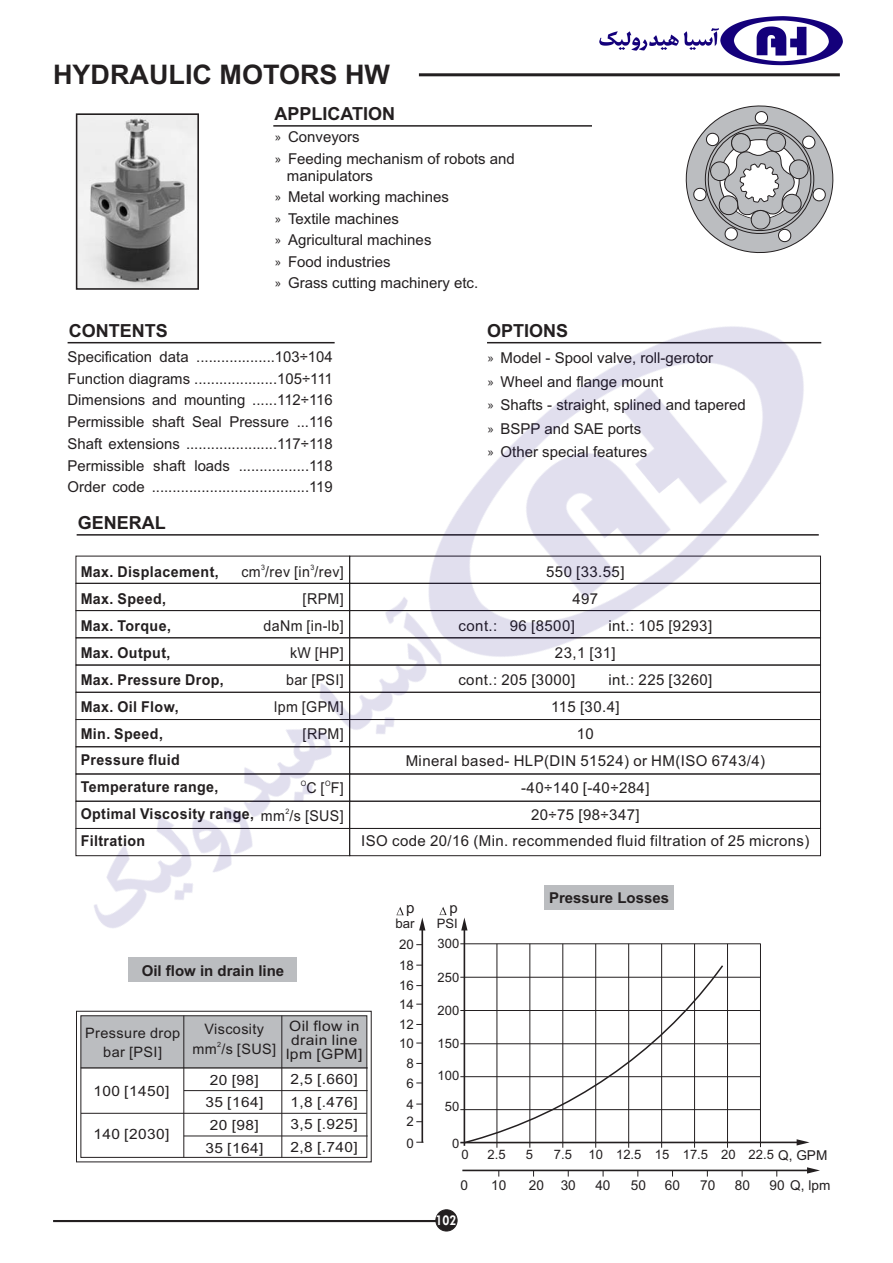
<style>
.page{position:relative;width:893px;height:1263px;background:#fff}
.page>*{position:absolute;margin:0;border:0;box-sizing:border-box;transform-origin:0 0}
.t1{font:700 27px "Arial";color:#231f20}
.t2{font:700 18px "Arial";color:#231f20}
.t3{font:15.15px "Arial";color:#231f20}
.t4{font:15px/21.8px "Arial";color:#231f20}
.t5{font:15px "Arial";letter-spacing:.03em;color:#231f20}
.t6{font:700 15px/26.8px "Arial";letter-spacing:.03em;color:#231f20;scale:.95 1}
.t7{font:15px/26.8px "Arial";letter-spacing:.03em;color:#231f20;text-align:right;scale:.95 1}
.t8{font:700 15px "Arial";color:#231f20}
.t9{font:15px/28px "Arial";color:#231f20;text-align:right;scale:.95 1}
.t10{font:14.85px "Arial";color:#231f20}
.t11{font:14.4px/18.8px "Arial";letter-spacing:.03em;color:#231f20;text-align:center}
.t12{font:14.4px/13.6px "Arial";letter-spacing:.03em;color:#231f20;text-align:center;scale:1.09 1}
.t13{font:14.25px "Arial";letter-spacing:.03em;color:#231f20;scale:1.09 1}
.t14{font:14.1px/22.6px "Arial";letter-spacing:.03em;color:#231f20;text-align:justify;scale:1.1 1}
.t15{font:13.65px "Arial";color:#231f20}
.t16{font:800 13.5px "Futura BT";color:#fff;scale:.84 1}
.t17{font:13.2px "Arial";color:#231f20}
.t18{font:13.05px "Arial";color:#231f20}
.t19{font:7.5px "Arial";color:#231f20;scale:.95 1}
.t20{font:7.2px "Arial";color:#231f20}
.s1{font-family:"Avant Garde IT Cby BT"}
.s2{font-size:13.65px}
</style>
<div class="page">
<img style="left:79px;top:116px;width:117px;height:132px">
<div style="left:76px;top:113px;width:123px;height:177px;border:2px solid #231f20"></div>
<hr style="left:419px;top:73px;width:421px;height:3px;background:#231f20">
<hr style="left:53px;top:1220px;width:383px;height:2px;background:#231f20">
<hr style="left:273px;top:125px;width:319px;height:2px;background:#231f20">
<svg style="left:685px;top:105px;width:149px;height:143px"></svg>
<svg style="left:460px;top:1015px;width:301px;height:133px"></svg>
<svg style="left:462px;top:1015px;width:263px;height:130px"></svg>
<hr style="left:460px;top:1142px;width:342px;height:1px;background:#231f20">
<svg style="left:796px;top:1139px;width:13px;height:7px"></svg>
<hr style="left:496px;top:944px;width:1px;height:204px;background:#231f20">
<hr style="left:529px;top:944px;width:1px;height:204px;background:#231f20">
<hr style="left:562px;top:944px;width:1px;height:204px;background:#231f20">
<hr style="left:595px;top:944px;width:1px;height:204px;background:#231f20">
<hr style="left:628px;top:944px;width:1px;height:204px;background:#231f20">
<hr style="left:661px;top:944px;width:1px;height:204px;background:#231f20">
<hr style="left:694px;top:944px;width:1px;height:204px;background:#231f20">
<hr style="left:727px;top:944px;width:1px;height:204px;background:#231f20">
<hr style="left:460px;top:1043px;width:300px;height:1px;background:#231f20">
<hr style="left:460px;top:1076px;width:300px;height:1px;background:#231f20">
<hr style="left:460px;top:1109px;width:300px;height:1px;background:#231f20">
<hr style="left:421px;top:925px;width:2px;height:218px;background:#231f20">
<hr style="left:463px;top:925px;width:2px;height:221px;background:#231f20">
<hr style="left:462px;top:1170px;width:351px;height:1px;background:#231f20">
<svg style="left:807px;top:1167px;width:13px;height:7px"></svg>
<div style="left:81px;top:1016px;width:286px;height:52px;background:#bbbdc0"></div>
<div style="left:80px;top:1015px;width:287px;height:143px;border:1px solid #231f20"></div>
<div style="left:76px;top:1011px;width:296px;height:151px;border:1px solid #231f20"></div>
<hr style="left:183px;top:1016px;width:1px;height:142px;background:#231f20">
<hr style="left:281px;top:1016px;width:1px;height:142px;background:#231f20">
<hr style="left:184px;top:1136px;width:184px;height:1px;background:#231f20">
<hr style="left:81px;top:1113px;width:286px;height:1px;background:#231f20">
<hr style="left:184px;top:1090px;width:184px;height:1px;background:#231f20">
<hr style="left:81px;top:1067px;width:287px;height:2px;background:#231f20">
<div style="left:436px;top:1210px;width:21px;height:21px;background:#231f20;border-radius:50%"></div>
<div style="left:436px;top:1210px;width:21px;height:21px;border:1px solid #231f20;border-radius:50%"></div>
<img style="left:67px;top:248px;width:755px;height:767px">
<img style="left:599px;top:16px;width:244px;height:50px">
<h1 class="t1" style="left:53px;top:65px;width:338px">HYDRAULIC MOTORS HW</h1>
<p class="t2" style="left:274px;top:107px;width:122px">APPLICATION</p>
<p class="t4" style="left:275px;top:128px;width:242px"><span class="s1">»</span> Conveyors<br><span class="s1">»</span> Feeding mechanism of robots and</p>
<p class="t4" style="left:275px;top:187px;width:176px"><span class="s1">»</span> Metal working machines <span class="s1">»</span> Textile machines</p>
<p class="t4" style="left:275px;top:252px;width:205px"><span class="s1">»</span> Food industries<br><span class="s1">»</span> Grass cutting machinery etc.</p>
<p class="t4" style="left:287px;top:166px;width:87px">manipulators</p>
<p class="t4" style="left:275px;top:230px;width:158px"><span class="s1">»</span> Agricultural machines</p>
<p class="t2" style="left:69px;top:324px;width:100px">CONTENTS</p>
<p class="t2" style="left:487px;top:324px;width:83px">OPTIONS</p>
<p class="t4" style="left:487px;top:348px;width:260px;line-height:23.4px"><span class="s1">»</span> Model - Spool valve, roll-gerotor<br><span class="s1">»</span> Wheel and flange mount<br><span class="s1">»</span> Shafts - straight, splined and tapered <span class="s1">»</span> BSPP and SAE ports<br><span class="s1">»</span> Other special features</p>
<p class="t4" style="left:68px;top:347px;width:267px;text-align:justify">Specification data ...................103 104<br>Function diagrams ....................105÷111<br>Dimensions and mounting ......112÷116<br>Permissible shaft Seal Pressure ...116<br>Shaft extensions ......................117÷118<br>Permissible shaft loads .................118<br>Order code ......................................119</p>
<p class="t4" style="left:300px;top:347px;width:10px">÷</p>
<p class="t2" style="left:78px;top:516px;width:89px">GENERAL</p>
<p class="t19" style="left:261px;top:564px;width:6px">3</p>
<p class="t19" style="left:310px;top:564px;width:6px">3</p>
<p class="t7" style="left:241px;top:560px;width:109px">cm /rev [in /rev] [RPM]<br>daNm [in-lb] kW [HP]<br>bar [PSI]<br>lpm [GPM] [RPM]</p>
<p class="t6" style="left:81px;top:560px;width:184px">Max. Displacement,<br>Max. Speed,<br>Max. Torque,<br>Max. Output,<br>Max. Pressure Drop,<br>Max. Oil Flow,<br>Min. Speed,<br>Pressure fluid<br>Temperature range,<br>Optimal Viscosity range,<br>Filtration</p>
<p class="t4" style="left:546px;top:563px;width:80px">550 [33.55]</p>
<p class="t4" style="left:572px;top:590px;width:27px">497</p>
<p class="t5" style="left:459px;top:620px;width:118px">cont.: 96 [8500]</p>
<p class="t5" style="left:608px;top:620px;width:105px">int.: 105 [9293]</p>
<p class="t4" style="left:555px;top:643px;width:62px">23,1 [31]</p>
<p class="t5" style="left:458px;top:674px;width:118px">cont.: 205 [3000]</p>
<p class="t5" style="left:608px;top:674px;width:105px">int.: 225 [3260]</p>
<p class="t4" style="left:551px;top:697px;width:70px">115 [30.4]</p>
<p class="t4" style="left:577px;top:724px;width:19px">10</p>
<p class="t5" style="left:406px;top:755px;width:361px">Mineral based- HLP(DIN 51524) or HM(ISO 6743/4)</p>
<p class="t5" style="left:521px;top:782px;width:130px">-40÷140 [-40÷284]</p>
<p class="t4" style="left:531px;top:805px;width:110px">20÷75 [98÷347]</p>
<p class="t5" style="left:361px;top:835px;width:450px">ISO code 20/16 (Min. recommended fluid filtration of 25 microns)</p>
<p class="t19" style="left:301px;top:780px;width:7px">O</p>
<p class="t19" style="left:325px;top:780px;width:7px">O</p>
<p class="t9" style="left:261px;top:776px;width:89px">C [ F]<br>mm /s [SUS]</p>
<p class="t19" style="left:285px;top:808px;width:6px">2</p>
<p class="t8" style="left:142px;top:965px;width:144px">Oil flow in drain line</p>
<p class="t11" style="left:85px;top:1025px;width:97px">Pressure drop bar PSI]</p>
<p class="t11" style="left:129px;top:1044px;width:6px">[</p>
<p class="t13" style="left:93px;top:1085px;width:71px">100 1450]</p>
<p class="t13" style="left:93px;top:1129px;width:71px">140 2030]</p>
<p class="t13" style="left:124px;top:1085px;width:5px">[</p>
<p class="t13" style="left:124px;top:1129px;width:5px">[</p>
<p class="t11" style="left:192px;top:1021px;width:85px;line-height:19.5px">Viscosity mm /s SUS]</p>
<p class="t20" style="left:217px;top:1042px;width:6px">2</p>
<p class="t11" style="left:237px;top:1041px;width:6px">[</p>
<p class="t14" style="left:205px;top:1070px;width:54px;text-align:center">20 98]<br>35 164]<br>20 [98]<br>35 [164]</p>
<p class="t14" style="left:232px;top:1070px;width:5px">[</p>
<p class="t14" style="left:227px;top:1093px;width:5px">[</p>
<p class="t12" style="left:286px;top:1021px;width:72px">Oil flow in drain line lpm GPM]</p>
<p class="t12" style="left:316px;top:1048px;width:5px">[</p>
<p class="t14" style="left:290px;top:1069px;width:63px">2,5 .660] 1,8 .476] 3,5 .925] 2,8 .740]</p>
<p class="t14" style="left:317px;top:1069px;width:5px">[ [ [ [</p>
<p class="t3" style="left:406px;top:902px;width:10px">p</p>
<p class="t17" style="left:396px;top:919px;width:21px">bar</p>
<p class="t10" style="left:450px;top:902px;width:10px">p</p>
<p class="t18" style="left:437px;top:918px;width:22px">PSI</p>
<p class="t17" style="left:399px;top:940px;width:16px">20</p>
<p class="t18" style="left:437px;top:939px;width:23px">300</p>
<p class="t17" style="left:399px;top:960px;width:16px">18</p>
<p class="t17" style="left:399px;top:981px;width:16px">16</p>
<p class="t17" style="left:399px;top:999px;width:16px">14</p>
<p class="t17" style="left:399px;top:1020px;width:16px">12</p>
<p class="t17" style="left:399px;top:1038px;width:16px">10</p>
<p class="t17" style="left:406px;top:1059px;width:9px">8</p>
<p class="t17" style="left:406px;top:1078px;width:9px">6</p>
<p class="t17" style="left:406px;top:1099px;width:9px">4</p>
<p class="t17" style="left:406px;top:1117px;width:9px">2</p>
<p class="t18" style="left:437px;top:972px;width:23px">250</p>
<p class="t18" style="left:437px;top:1006px;width:23px">200</p>
<p class="t18" style="left:437px;top:1039px;width:23px">150</p>
<p class="t18" style="left:437px;top:1070px;width:23px">100</p>
<p class="t18" style="left:445px;top:1102px;width:16px">50</p>
<p class="t8" style="left:549px;top:892px;width:122px">Pressure Losses</p>
<p class="t17" style="left:406px;top:1139px;width:9px">0</p>
<p class="t18" style="left:452px;top:1138px;width:9px">0</p>
<p class="t18" style="left:589px;top:1150px;width:240px">10 12.5 15 17.5 20 22.5 <span class="s2">Q, GPM</span></p>
<p class="t15" style="left:700px;top:1180px;width:17px">70</p>
<p class="t18" style="left:461px;top:1150px;width:9px">0</p>
<p class="t18" style="left:488px;top:1150px;width:20px">2.5</p>
<p class="t18" style="left:526px;top:1150px;width:9px">5</p>
<p class="t18" style="left:554px;top:1150px;width:20px">7.5</p>
<p class="t15" style="left:460px;top:1180px;width:9px">0</p>
<p class="t15" style="left:529px;top:1180px;width:17px">20</p>
<p class="t15" style="left:665px;top:1180px;width:17px">60</p>
<p class="t15" style="left:561px;top:1180px;width:17px">30</p>
<p class="t15" style="left:770px;top:1180px;width:62px">90 Q, lpm</p>
<p class="t15" style="left:491px;top:1180px;width:17px">10</p>
<p class="t15" style="left:595px;top:1180px;width:17px">40</p>
<p class="t15" style="left:631px;top:1180px;width:17px">50</p>
<p class="t15" style="left:735px;top:1180px;width:17px">80</p>
<p class="t16" style="left:436px;top:1213px;width:26px">102</p>
</div>
